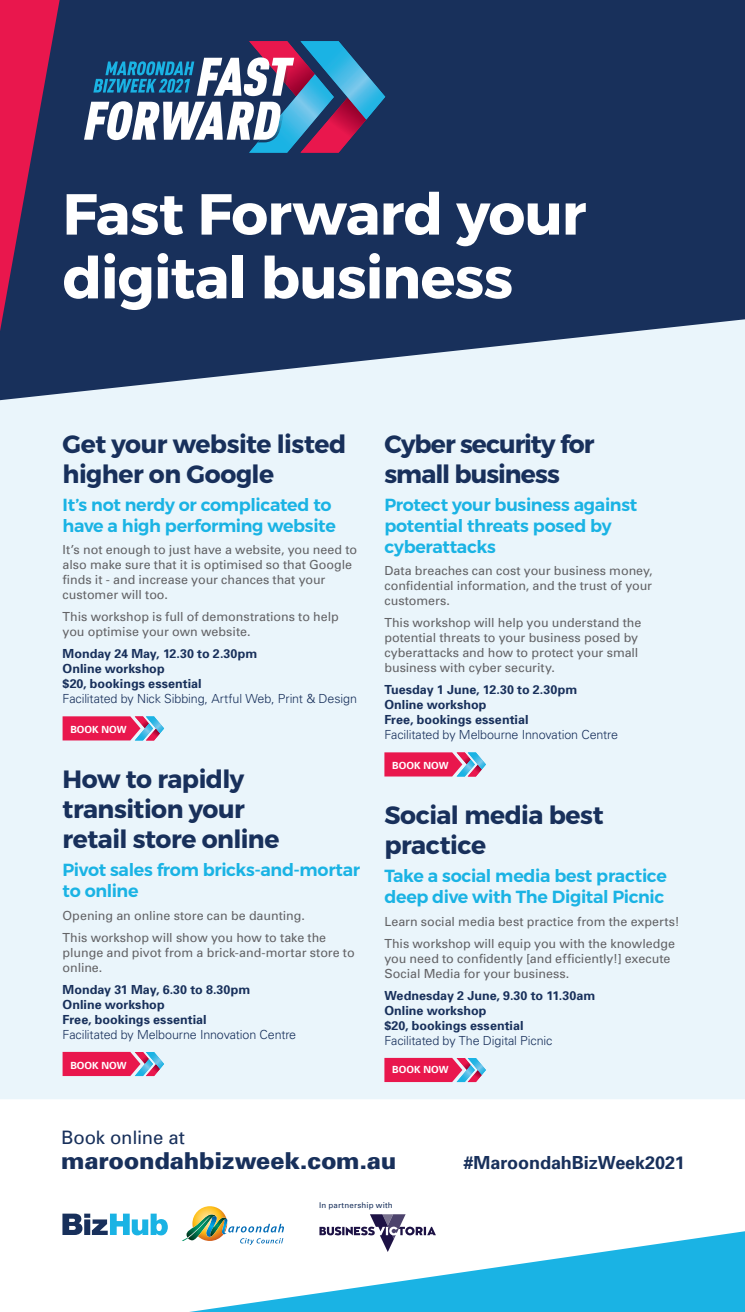
<style>
.page{position:relative;width:745px;height:1312px;background:#fff}
.page>*{position:absolute;margin:0;border:0;box-sizing:border-box;transform-origin:0 0}
.t1{font:700 57.75px/63.8px "Montserrat";letter-spacing:-.015em;color:#fff}
.t2{font:700 25px/30px "Montserrat";letter-spacing:-.02em;color:#18305b}
.t3{font:700 25px/30px "Montserrat";letter-spacing:-.04em;color:#18305b}
.t4{font:900 23.25px "Univers";letter-spacing:-.01em;color:#18305b}
.t5{font:18.5px "Univers";letter-spacing:-.005em;color:#18305b}
.t6{font:700 18px "Univers";letter-spacing:-.005em;color:#18305b}
.t7{font:600 17.5px/21px "Montserrat";letter-spacing:-.02em;color:#1ab3e4}
.t8{font:12.5px/15px "Univers";letter-spacing:-.005em;color:#636366}
.t9{font:700 12.5px/15px "Univers";color:#18305b}
.t10{font:300 12.5px "Univers";letter-spacing:-.01em;color:#18305b}
.t11{font:700 9.88px "Univers";color:#fff}
.t12{font:8px "Univers";letter-spacing:.02em;color:#18305b}
</style>
<div class="page">
<div style="left:0;top:0;width:744px;height:525px;background:#18305b"></div>
<div style="left:0;top:319px;width:744px;height:779px;background:#eaf5fb"></div>
<svg style="left:196px;top:1231px;width:548px;height:80px;fill:#1ab3e4"></svg>
<svg style="left:62px;top:1213px;width:106px;height:21px"></svg>
<svg style="left:182px;top:1206px;width:102px;height:38px"></svg>
<svg style="left:319px;top:1214px;width:116px;height:37px"></svg>
<svg style="left:0;top:0;width:60px;height:331px"></svg>
<svg style="left:84px;top:41px;width:301px;height:112px"></svg>
<svg style="left:62px;top:716px;width:102px;height:24px;background:#e13263"></svg>
<img style="left:146px;top:716px;width:18px;height:17px">
<svg style="left:62px;top:1051px;width:102px;height:24px;background:#e23666"></svg>
<img style="left:146px;top:1051px;width:18px;height:17px">
<svg style="left:384px;top:752px;width:101px;height:24px;background:#e23062"></svg>
<img style="left:467px;top:752px;width:18px;height:17px">
<svg style="left:384px;top:1057px;width:101px;height:24px;background:#e23565"></svg>
<img style="left:467px;top:1057px;width:18px;height:17px">
<h1 class="t1" style="left:62px;top:183px;width:525px">Fast Forward your digital business</h1>
<h2 class="t2" style="left:62px;top:429px;width:285px">Get your website listed higher on Google</h2>
<h3 class="t7" style="left:62px;top:494px;width:274px">It’s not nerdy or complicated to have a high performing website</h3>
<p class="t8" style="left:62px;top:541px;width:296px">It’s not enough to just have a website, you need to also make sure that it is optimised so that Google finds it - and increase your chances that your customer will too.</p>
<p class="t8" style="left:62px;top:608px;width:277px">This workshop is full of demonstrations to help you optimise your own website.</p>
<p class="t9" style="left:62px;top:645px;width:196px">Monday 24 May, 12.30 to 2.30pm<br>Online workshop<br>$20, bookings essential</p>
<p class="t10" style="left:62px;top:691px;width:296px">Facilitated by Nick Sibbing, Artful Web, Print &amp; Design</p>
<p class="t11" style="left:70px;top:723px;width:58px">BOOK NOW</p>
<h2 class="t2" style="left:62px;top:764px;width:218px">How to rapidly transition your retail store online</h2>
<h3 class="t7" style="left:62px;top:859px;width:299px">Pivot sales from bricks-and-mortar to online</h3>
<p class="t8" style="left:62px;top:903px;width:265px;line-height:22.1px">Opening an online store can be daunting.<br>This workshop will show you how to take the</p>
<p class="t8" style="left:62px;top:944px;width:293px">plunge and pivot from a brick-and-mortar store to online.</p>
<p class="t9" style="left:62px;top:981px;width:189px">Monday 31 May, 6.30 to 8.30pm<br>Online workshop<br>Free, bookings essential</p>
<p class="t10" style="left:62px;top:1026px;width:235px">Facilitated by Melbourne Innovation Centre</p>
<p class="t11" style="left:70px;top:1058px;width:58px">BOOK NOW</p>
<h2 class="t3" style="left:384px;top:429px;width:211px">Cyber security for small business</h2>
<h3 class="t7" style="left:384px;top:494px;width:254px">Protect your business against potential threats posed by cyberattacks</h3>
<p class="t8" style="left:384px;top:562px;width:270px;text-align:justify">Data breaches can cost your business money, confidential information, and the trust of your customers.</p>
<p class="t8" style="left:384px;top:614px;width:258px">This workshop will help you understand the potential threats to your business posed by cyberattacks and how to protect your small business with cyber security.</p>
<p class="t9" style="left:384px;top:681px;width:194px">Tuesday 1 June, 12.30 to 2.30pm<br>Online workshop<br>Free, bookings essential</p>
<p class="t10" style="left:384px;top:727px;width:235px">Facilitated by Melbourne Innovation Centre</p>
<p class="t11" style="left:392px;top:759px;width:58px">BOOK NOW</p>
<h2 class="t2" style="left:384px;top:800px;width:221px">Social media best practice</h2>
<h3 class="t7" style="left:384px;top:865px;width:284px">Take a social media best practice deep dive with The Digital Picnic</h3>
<p class="t8" style="left:384px;top:909px;width:296px;line-height:22.1px">Learn social media best practice from the experts!<br>This workshop will equip you with the knowledge</p>
<p class="t8" style="left:384px;top:950px;width:287px">you need to confidently [and efficiently!] execute<br>Social Media for your business.</p>
<p class="t9" style="left:384px;top:987px;width:212px">Wednesday 2 June, 9.30 to 11.30am<br>Online workshop<br>$20, bookings essential</p>
<p class="t10" style="left:384px;top:1032px;width:169px">Facilitated by The Digital Picnic</p>
<p class="t11" style="left:392px;top:1063px;width:58px">BOOK NOW</p>
<h3 class="t5" style="left:61px;top:1125px;width:125px">Book online at</h3>
<h3 class="t4" style="left:61px;top:1146px;width:336px">maroondahbizweek.com.au</h3>
<h3 class="t6" style="left:463px;top:1150px;width:223px">#MaroondahBizWeek2021</h3>
<p class="t12" style="left:319px;top:1199px;width:75px">In partnership with</p>
</div>
